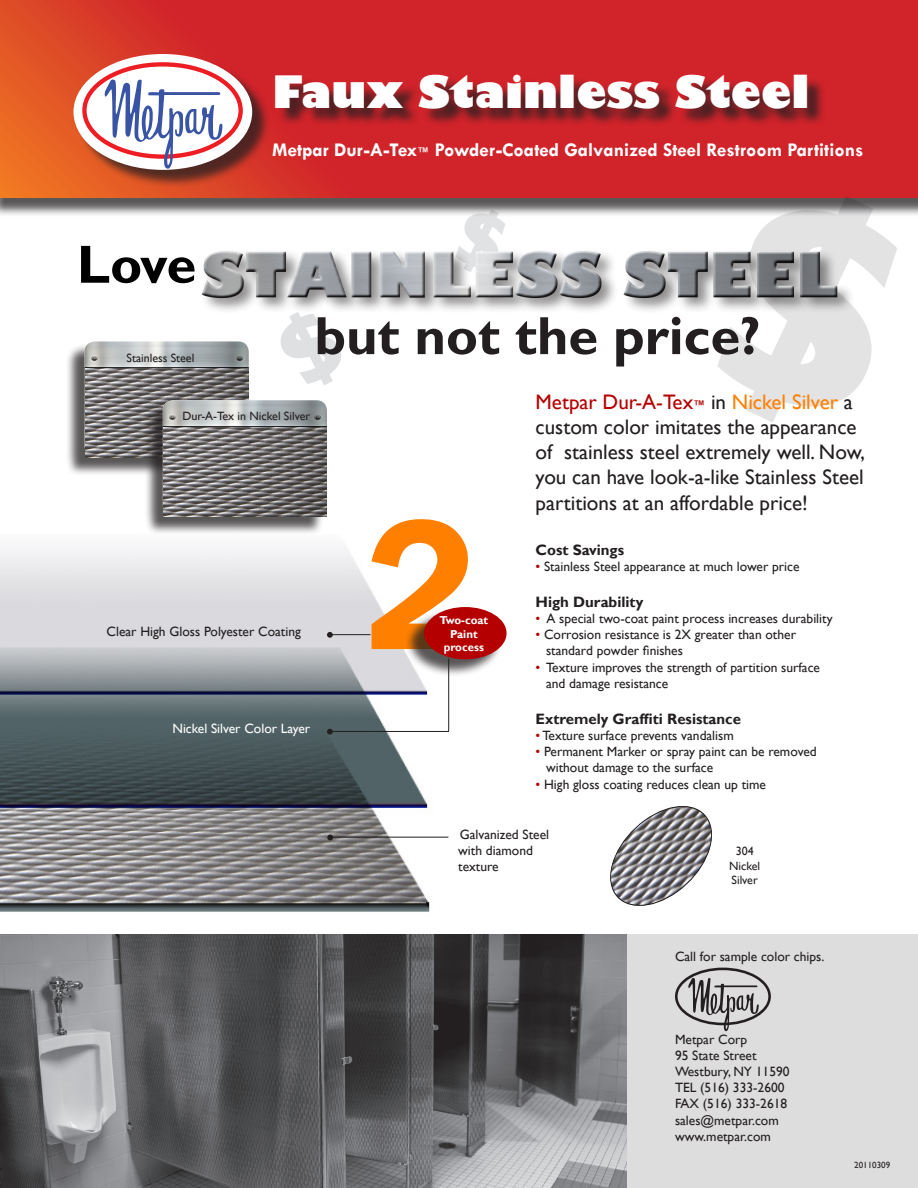
<style>
.page{position:relative;width:918px;height:1188px;background:#fff}
.page>*{position:absolute;margin:0;border:0;box-sizing:border-box;transform-origin:0 0}
.t1{font:600 192px "Franklin Gothic";color:#ff8000}
.t2{font:700 54px "Gill Sans";color:#231f20}
.t3{font:700 54px "Gill Sans";color:#000}
.t4{font:800 43.5px "Gill Sans";color:#fff}
.t5{font:21px/25.2px "Gill Sans";color:#231f20}
.t6{font:700 19.5px "Tw Cen";color:#fff}
.t7{font:700 15px "Gill Sans";color:#231f20}
.t8{font:13.5px/16.2px "Gill Sans";color:#231f20}
.t9{font:13.5px "Gill Sans";color:#fff}
.t10{font:12px/14.4px "Gill Sans";color:#231f20}
.t11{font:700 11.4px/13.6px "Gill Sans";color:#fff;text-align:center}
.t12{font:9px "Gill Sans";color:#231f20}
.s1{font-size:12px}
.s2{color:#b50000}
.s3{font-family:"Tw Cen";font-weight:700;font-size:12px;color:#b50000}
.s4{color:#ff8000}
</style>
<div class="page">
<img style="left:0;top:547px;width:448px;height:365px">
<div style="left:65px;top:343px;width:181px;height:133px;background:#231f20;opacity:.75"></div>
<img style="left:85px;top:341px;width:164px;height:115px">
<img style="left:86px;top:368px;width:162px;height:90px">
<div style="left:626px;top:934px;width:292px;height:254px;background:#dedddd"></div>
<div style="left:0;top:0;width:918px;height:217px;background:#231f20;opacity:.75"></div>
<svg style="left:0;top:0;width:918px;height:198px;background:#d32b29"></svg>
<div style="left:277px;top:78px;width:548px;height:49px;background:#231f20;opacity:.75"></div>
<img style="left:0;top:934px;width:627px;height:254px">
<div style="left:404px;top:608px;width:99px;height:69px;background:#231f20;opacity:.75"></div>
<div style="left:424px;top:607px;width:83px;height:52px;background:#b50000;border-radius:50%"></div>
<hr style="left:331px;top:837px;width:117px;height:1px;background:#231f20">
<hr style="left:331px;top:634px;width:39px;height:1px;background:#231f20">
<hr style="left:331px;top:731px;width:118px;height:1px;background:#231f20">
<hr style="left:448px;top:659px;width:1px;height:72px;background:#231f20">
<svg style="left:327px;top:632px;width:6px;height:6px"></svg>
<svg style="left:327px;top:729px;width:6px;height:6px"></svg>
<svg style="left:327px;top:835px;width:6px;height:5px"></svg>
<div style="left:76px;top:56px;width:195px;height:133px;background:#231f20;opacity:.75"></div>
<div style="left:73px;top:54px;width:179px;height:116px;background:#fff;border-radius:50%"></div>
<svg style="left:82px;top:62px;width:161px;height:107px"></svg>
<svg style="left:201px;top:250px;width:508px;height:51px;background:#a9abad"></svg>
<svg style="left:610px;top:806px;width:102px;height:100px"></svg>
<div style="left:144px;top:402px;width:181px;height:133px;background:#231f20;opacity:.75"></div>
<img style="left:163px;top:400px;width:164px;height:115px">
<img style="left:164px;top:427px;width:162px;height:90px">
<svg style="left:675px;top:968px;width:96px;height:64px"></svg>
<svg style="left:453px;top:200px;width:56px;height:82px"></svg>
<svg style="left:272px;top:301px;width:77px;height:84px"></svg>
<svg style="left:709px;top:189px;width:202px;height:234px"></svg>
<p class="t4" style="left:272px;top:65px;width:539px">Faux Stainless Steel</p>
<p class="t3" style="left:77px;top:232px;width:121px">Love</p>
<p class="t10" style="left:127px;top:351px;width:69px">Stainless Steel</p>
<p class="t6" style="left:272px;top:138px;width:593px">Metpar Dur-A-Tex<span class="s1">™</span> Powder-Coated Galvanized Steel Restroom Partitions</p>
<p class="t2" style="left:315px;top:303px;width:447px">but not the price?</p>
<p class="t10" style="left:183px;top:409px;width:129px">Dur-A-Tex in Nickel Silver</p>
<p class="t8" style="left:107px;top:623px;width:196px">Clear High Gloss Polyester Coating</p>
<p class="t9" style="left:172px;top:721px;width:139px">Nickel Silver Color Layer</p>
<p class="t1" style="left:365px;top:467px;width:114px">2</p>
<p class="t11" style="left:439px;top:614px;width:50px">Two-coat<br>Paint process</p>
<p class="t5" style="left:536px;top:389px;width:331px"><span class="s2">Metpar Dur-A-Tex</span><span class="s3">™</span> in <span class="s4">Nickel Silver</span> a custom color imitates the appearance of stainless steel extremely well. Now, you can have look-a-like Stainless Steel partitions at an affordable price!</p>
<p class="t7" style="left:536px;top:541px;width:90px">Cost Savings</p>
<p class="t8" style="left:536px;top:558px;width:266px"><span class="s2">•</span> Stainless Steel appearance at much lower price</p>
<p class="t7" style="left:536px;top:593px;width:109px">High Durability</p>
<p class="t8" style="left:536px;top:611px;width:299px"><span class="s2">•</span> A special two-coat paint process increases durability</p>
<p class="t8" style="left:546px;top:627px;width:251px;text-indent:-10px"><span class="s2">•</span> Corrosion resistance is 2X greater than other standard powder finishes</p>
<p class="t8" style="left:546px;top:659px;width:276px;text-indent:-10px"><span class="s2">•</span> Texture improves the strength of partition surface and damage resistance</p>
<p class="t7" style="left:536px;top:710px;width:207px">Extremely Graffiti Resistance</p>
<p class="t8" style="left:536px;top:728px;width:200px"><span class="s2">•</span> Texture surface prevents vandalism</p>
<p class="t8" style="left:546px;top:744px;width:272px;text-indent:-10px"><span class="s2">•</span> Permanent Marker or spray paint can be removed without damage to the surface</p>
<p class="t8" style="left:536px;top:776px;width:232px"><span class="s2">•</span> High gloss coating reduces clean up time</p>
<p class="t8" style="left:458px;top:826px;width:92px">Galvanized Steel with diamond texture</p>
<p class="t10" style="left:736px;top:844px;width:19px">304</p>
<p class="t10" style="left:729px;top:859px;width:33px">Nickel<br>Silver</p>
<p class="t8" style="left:675px;top:948px;width:151px">Call for sample color chips.</p>
<p class="t8" style="left:675px;top:1031px;width:74px">Metpar Corp</p>
<p class="t8" style="left:675px;top:1047px;width:83px">95 State Street</p>
<p class="t8" style="left:675px;top:1064px;width:116px">Westbury, NY 11590</p>
<p class="t8" style="left:675px;top:1080px;width:111px">TEL (516) 333-2600</p>
<p class="t8" style="left:675px;top:1096px;width:114px">FAX (516) 333-2618</p>
<p class="t8" style="left:675px;top:1112px;width:105px">sales@metpar.com</p>
<p class="t8" style="left:675px;top:1128px;width:97px">www.metpar.com</p>
<p class="t12" style="left:854px;top:1160px;width:37px">20110309</p>
</div>
